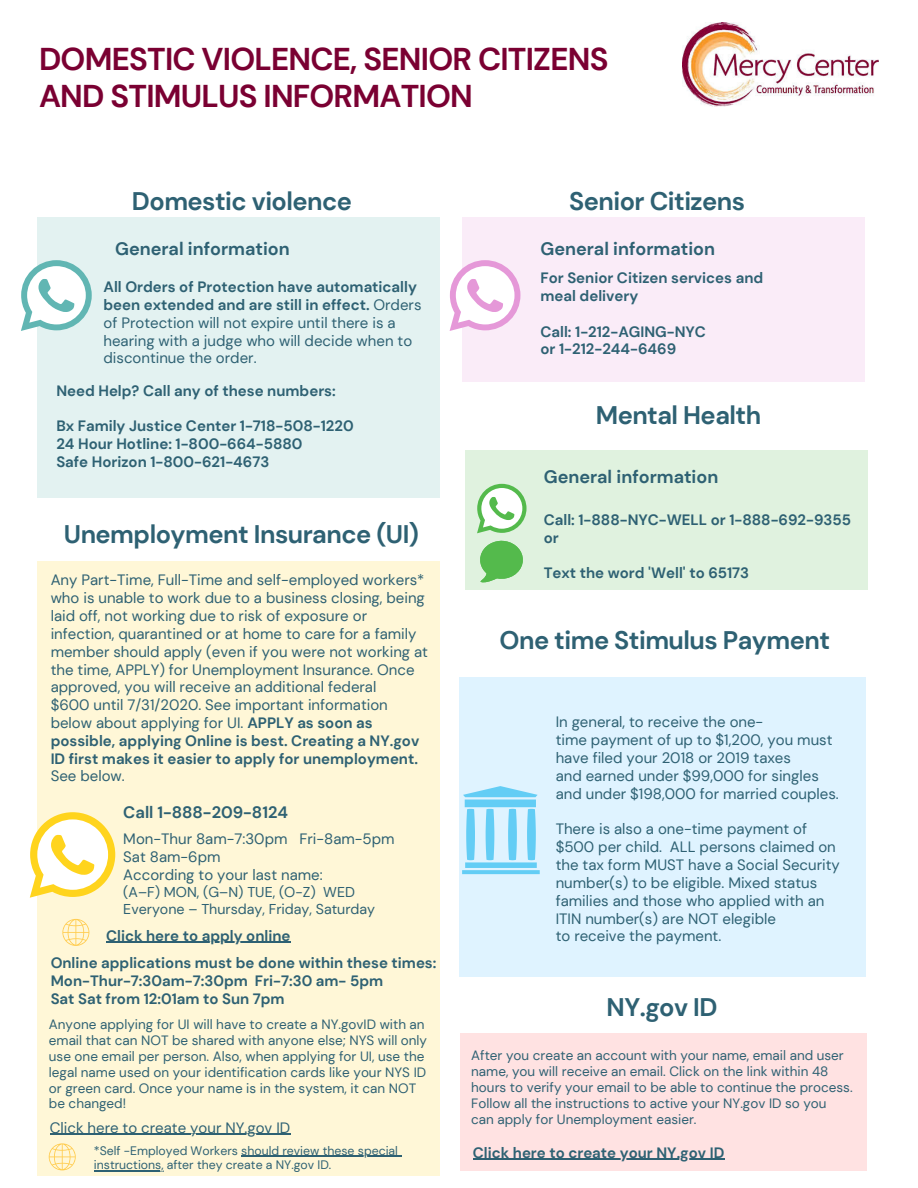
<style>
.page{position:relative;width:918px;height:1188px;background:#fff}
.page>*{position:absolute;margin:0;border:0;box-sizing:border-box;transform-origin:0 0}
.t1{font:700 31.5px/37.5px "DM Sans";letter-spacing:-.025em;color:#7a0032}
.t2{font:700 25.35px "DM Sans";letter-spacing:-.02em;color:#2e6173}
.t3{font:700 18px "DM Sans";color:#2e6173}
.t4{font:700 16.5px "DM Sans";color:#2e6173}
.t5{font:15px/17.9px "DM Sans";color:#2e6173}
.t6{font:700 15px/17.9px "DM Sans";color:#2e6173}
.t7{font:14.25px/17px "DM Sans";color:#2e6173}
.t8{font:13.5px/15.9px "DM Sans";color:#2e6173}
.t9{font:12.3px/14.5px "DM Sans";color:#2e6173}
.s1{font-weight:700}
</style>
<div class="page">
<div style="left:37px;top:217px;width:403px;height:280px;background:#e3f2f1"></div>
<div style="left:459px;top:678px;width:406px;height:299px;background:#dff3ff"></div>
<div style="left:37px;top:561px;width:403px;height:615px;background:#fff7d7"></div>
<svg style="left:30px;top:812px;width:85px;height:86px"></svg>
<div style="left:462px;top:217px;width:403px;height:164px;background:#faecf8"></div>
<svg style="left:462px;top:786px;width:78px;height:88px"></svg>
<img style="left:682px;top:23px;width:197px;height:84px">
<hr style="left:106px;top:941px;width:184px;height:2px;background:#2e6173">
<svg style="left:21px;top:260px;width:71px;height:71px"></svg>
<svg style="left:450px;top:260px;width:70px;height:71px"></svg>
<div style="left:466px;top:450px;width:402px;height:139px;background:#e0f2df"></div>
<svg style="left:477px;top:484px;width:50px;height:49px"></svg>
<svg style="left:480px;top:541px;width:43px;height:41px"></svg>
<svg style="left:62px;top:919px;width:27px;height:27px"></svg>
<hr style="left:50px;top:1134px;width:240px;height:1px;background:#2e6173">
<hr style="left:241px;top:1156px;width:157px;height:1px;background:#2e6173">
<hr style="left:94px;top:1170px;width:70px;height:1px;background:#2e6173">
<svg style="left:49px;top:1143px;width:27px;height:27px"></svg>
<div style="left:461px;top:1033px;width:406px;height:137px;background:#ffe2e2"></div>
<hr style="left:473px;top:1158px;width:251px;height:2px;background:#2e6173">
<h1 class="t1" style="left:39px;top:40px;width:571px">DOMESTIC VIOLENCE, SENIOR CITIZENS<br>AND STIMULUS INFORMATION</h1>
<h2 class="t2" style="left:132px;top:185px;width:222px">Domestic violence</h2>
<p class="t3" style="left:115px;top:237px;width:176px">General information</p>
<p class="t5" style="left:104px;top:278px;width:320px"><span class="s1">All Orders of Protection have automatically been extended and are still in effect.</span> Orders of Protection will not expire until there is a hearing with a judge who will decide when to discontinue the order.</p>
<p class="t6" style="left:56px;top:382px;width:281px">Need Help? Call any of these numbers:</p>
<p class="t6" style="left:56px;top:417px;width:299px">Bx Family Justice Center 1-718-508-1220<br>24 Hour Hotline: 1-800-664-5880<br>Safe Horizon 1-800-621-4673</p>
<h2 class="t2" style="left:64px;top:518px;width:357px">Unemployment Insurance (UI)</h2>
<p class="t5" style="left:51px;top:571px;width:379px">Any Part-Time, Full-Time and self-employed workers* who is unable to work due to a business closing, being laid off, not working due to risk of exposure or infection, quarantined or at home to care for a family member should apply (even if you were not working at the time, APPLY) for Unemployment Insurance. Once approved, you will receive an additional federal<br>$600 until 7/31/2020. See important information below about applying for UI. <span class="s1">APPLY as soon as possible, applying Online is best. Creating a NY.gov ID first makes it easier to apply for unemployment.</span></p>
<p class="t5" style="left:51px;top:767px;width:76px">See below.</p>
<p class="t4" style="left:123px;top:802px;width:166px">Call 1-888-209-8124</p>
<p class="t5" style="left:123px;top:830px;width:273px">Mon-Thur 8am-7:30pm Fri-8am-5pm<br>Sat 8am-6pm<br>According to your last name:</p>
<p class="t7" style="left:123px;top:884px;width:253px">(A–F) MON, (G–N) TUE, (O-Z) WED<br>Everyone – Thursday, Friday, Saturday</p>
<p class="t6" style="left:106px;top:927px;width:186px">Click here to apply online</p>
<p class="t6" style="left:51px;top:954px;width:387px">Online applications must be done within these times:<br>Mon-Thur-7:30am-7:30pm Fri-7:30 am- 5pm<br>Sat Sat from 12:01am to Sun 7pm</p>
<p class="t8" style="left:49px;top:1016px;width:380px">Anyone applying for UI will have to create a NY.govID with an email that can NOT be shared with anyone else; NYS will only use one email per person. Also, when applying for UI, use the legal name used on your identification cards like your NYS ID or green card. Once your name is in the system, it can NOT be changed!</p>
<p class="t5" style="left:50px;top:1119px;width:242px">Click here to create your NY.gov ID</p>
<p class="t9" style="left:94px;top:1143px;width:306px">*Self -Employed Workers should review these special instructions, after they create a NY.gov ID.</p>
<h2 class="t2" style="left:569px;top:185px;width:178px">Senior Citizens</h2>
<p class="t3" style="left:540px;top:237px;width:176px">General information</p>
<p class="t6" style="left:540px;top:269px;width:224px">For Senior Citizen services and meal delivery</p>
<p class="t6" style="left:540px;top:323px;width:167px">Call: 1-212-AGING-NYC or 1-212-244-6469</p>
<h2 class="t2" style="left:596px;top:399px;width:167px">Mental Health</h2>
<p class="t3" style="left:544px;top:466px;width:176px">General information</p>
<p class="t6" style="left:544px;top:511px;width:309px">Call: 1-888-NYC-WELL or 1-888-692-9355 or</p>
<p class="t6" style="left:544px;top:564px;width:207px">Text the word 'Well' to 65173</p>
<h2 class="t2" style="left:500px;top:624px;width:332px">One time Stimulus Payment</h2>
<p class="t5" style="left:556px;top:713px;width:285px">In general, to receive the one-<br>time payment of up to $1,200, you must have filed your 2018 or 2019 taxes<br>and earned under $99,000 for singles and under $198,000 for married couples.</p>
<p class="t5" style="left:556px;top:820px;width:286px">There is also a one-time payment of $500 per child. ALL persons claimed on the tax form MUST have a Social Security number(s) to be eligible. Mixed status families and those who applied with an ITIN number(s) are NOT elegible<br>to receive the payment.</p>
<h2 class="t2" style="left:607px;top:991px;width:112px">NY.gov ID</h2>
<p class="t8" style="left:471px;top:1048px;width:383px">After you create an account with your name, email and user name, you will receive an email. Click on the link within 48 hours to verify your email to be able to continue the process.<br>Follow all the instructions to active your NY.gov ID so you can apply for Unemployment easier.</p>
<p class="t6" style="left:473px;top:1143px;width:253px">Click here to create your NY.gov ID</p>
</div>
